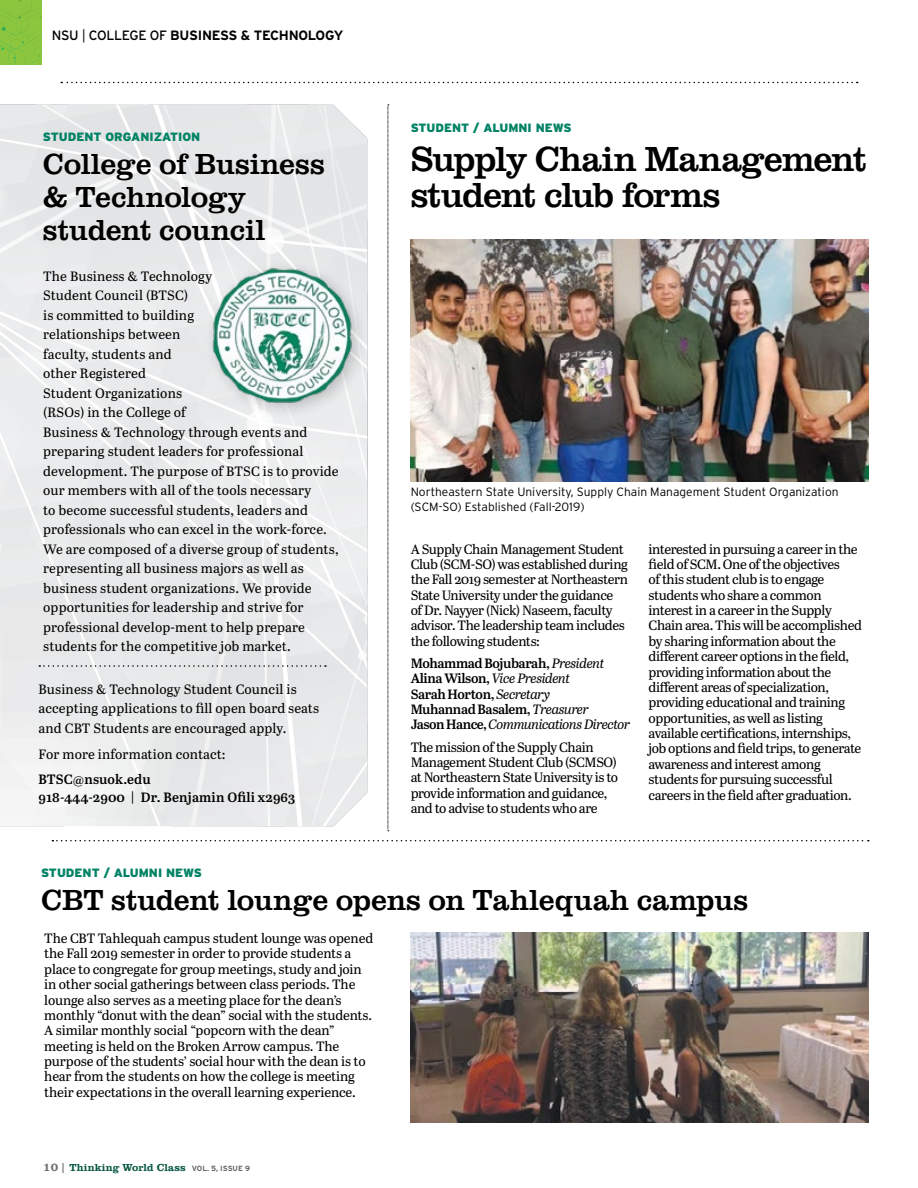
<style>
.page{position:relative;width:918px;height:1188px;background:#fff}
.page>*{position:absolute;margin:0;border:0;box-sizing:border-box;transform-origin:0 0}
.H2_News_article{font:36px/36px "Clarendon URW";letter-spacing:-.04em;color:#000}
.H2_News_article-2{font:30px/33px "Clarendon URW";letter-spacing:-.01em;color:#000}
.news_body_copy{font:13.5px/15.3px "Abril Text";letter-spacing:-.03em;color:#000}
.CBT_student_council{font:13.5px/19.5px "Abril Text";letter-spacing:.01em;color:#000}
.news_body_copy-2{font:13.5px/15.3px "Abril Text";letter-spacing:-.01em;color:#000}
.news_body_copy-3{font:600 13.5px/15.3px "Abril Text";letter-spacing:-.03em;color:#000}
.CBT_student_council-2{font:600 13.5px/18px "Abril Text";letter-spacing:.01em;color:#000}
.t1{font:700 13.5px "Interstate";letter-spacing:-.02em;color:#000}
.Photo_cutline_copy{font:300 12px/14.4px "Interstate";color:#000}
.H2_News_article-3{font:900 12px "Interstate";color:#008265}
.t2{font:500 10.5px "Clarendon URW";letter-spacing:.015em;color:#045541}
.s1{font-weight:400}
.s2{font-weight:300}
.s3{font-weight:400;font-style:italic}
.s4{font-size:12px;color:#6d6e71}
.s5{font-weight:300;font-size:12px;color:#6d6e71}
.s6{font-family:"Interstate";font-weight:700;font-size:7.5px;color:#636466}
</style>
<div class="page">
<img style="left:411px;top:240px;width:458px;height:241px">
<img style="left:411px;top:933px;width:458px;height:189px">
<svg style="left:0;top:105px;width:367px;height:721px"></svg>
<svg style="left:52px;top:840px;width:817px;height:1px"></svg>
<svg style="left:388px;top:105px;width:1px;height:727px"></svg>
<svg style="left:0;top:0;width:42px;height:65px"></svg>
<svg style="left:61px;top:82px;width:797px;height:1px"></svg>
<p class="t1" style="left:52px;top:27px;width:293px"><span class="s1">NSU</span> <span class="s2">|</span> <span class="s1">COLLEGE OF</span> BUSINESS &amp; TECHNOLOGY</p>
<h2 class="H2_News_article-3" style="left:43px;top:130px;width:159px">STUDENT ORGANIZATION</h2>
<h2 class="H2_News_article-2" style="left:43px;top:146px;width:284px">College of Business &amp; Technology student council</h2>
<p class="CBT_student_council" style="left:43px;top:266px;width:297px">The Business &amp; Technology<br>Student Council (BTSC)<br>is committed to building<br>relationships between<br>faculty, students and<br>other Registered<br>Student Organizations<br>(RSOs) in the College of<br>Business &amp; Technology through events and preparing student leaders for professional development. The purpose of BTSC is to provide our members with all of the tools necessary<br>to become successful students, leaders and professionals who can excel in the work-force.<br>We are composed of a diverse group of students, representing all business majors as well as business student organizations. We provide opportunities for leadership and strive for professional develop-ment to help prepare students for the competitive job market.</p>
<p class="CBT_student_council" style="left:39px;top:678px;width:282px">Business &amp; Technology Student Council is accepting applications to fill open board seats and CBT Students are encouraged apply.</p>
<p class="CBT_student_council" style="left:39px;top:744px;width:189px">For more information contact:</p>
<p class="CBT_student_council-2" style="left:39px;top:769px;width:258px">BTSC@nsuok.edu<br>918-444-2900 | Dr. Benjamin Ofili x2963</p>
<h2 class="H2_News_article-3" style="left:411px;top:121px;width:162px">STUDENT / ALUMNI NEWS</h2>
<h2 class="H2_News_article" style="left:411px;top:139px;width:458px">Supply Chain Management student club forms</h2>
<p class="Photo_cutline_copy" style="left:411px;top:485px;width:429px">Northeastern State University, Supply Chain Management Student Organization (SCM-SO) Established (Fall-2019)</p>
<p class="news_body_copy" style="left:411px;top:541px;width:219px">A Supply Chain Management Student Club (SCM-SO) was established during the Fall 2019 semester at Northeastern State University under the guidance of Dr. Nayyer (Nick) Naseem, faculty advisor. The leadership team includes the following students:</p>
<p class="news_body_copy-3" style="left:411px;top:655px;width:221px">Mohammad Bojubarah, <span class="s3">President<br></span>Alina Wilson, <span class="s3">Vice President<br></span>Sarah Horton, <span class="s3">Secretary<br></span>Muhannad Basalem, <span class="s3">Treasurer<br></span>Jason Hance, <span class="s3">Communications Director</span></p>
<p class="news_body_copy" style="left:411px;top:739px;width:209px">The mission of the Supply Chain Management Student Club (SCMSO) at Northeastern State University is to provide information and guidance, and to advise to students who are</p>
<p class="news_body_copy" style="left:649px;top:541px;width:215px">interested in pursuing a career in the field of SCM. One of the objectives<br>of this student club is to engage students who share a common interest in a career in the Supply Chain area. This will be accomplished by sharing information about the different career options in the field, providing information about the different areas of specialization, providing educational and training opportunities, as well as listing available certifications, internships, job options and field trips, to generate awareness and interest among students for pursuing successful careers in the field after graduation.</p>
<h2 class="H2_News_article-3" style="left:41px;top:866px;width:162px">STUDENT / ALUMNI NEWS</h2>
<h2 class="H2_News_article-2" style="left:41px;top:882px;width:709px">CBT student lounge opens on Tahlequah campus</h2>
<p class="news_body_copy-2" style="left:44px;top:930px;width:330px">The CBT Tahlequah campus student lounge was opened the Fall 2019 semester in order to provide students a place to congregate for group meetings, study and join in other social gatherings between class periods. The lounge also serves as a meeting place for the dean’s monthly “donut with the dean” social with the students.<br>A similar monthly social “popcorn with the dean” meeting is held on the Broken Arrow campus. The purpose of the students’ social hour with the dean is to hear from the students on how the college is meeting their expectations in the overall learning experience.</p>
<p class="t2" style="left:43px;top:1159px;width:208px"><span class="s4">10</span><span class="s5">|</span> Thinking World Class <span class="s6">VOL. 5, ISSUE 9</span></p>
</div>
